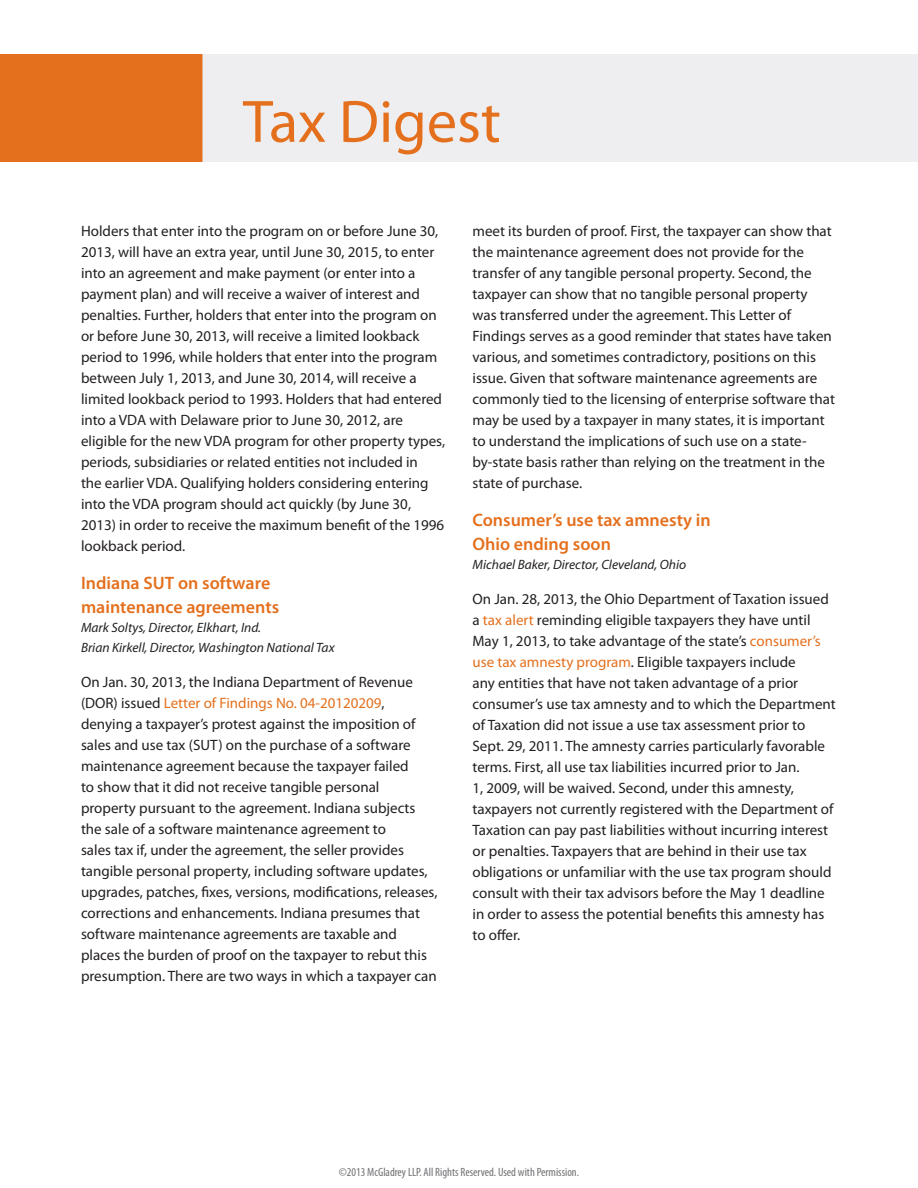
<style>
.page{position:relative;width:918px;height:1188px;background:#fff}
.page>*{position:absolute;margin:0;border:0;box-sizing:border-box;transform-origin:0 0}
.t1{font:60.3px "Myriad Pro";color:#e4701e}
.t2{font:600 18px/24px "Myriad Pro";color:#e4701e}
.t3{font:15px/21px "Myriad Pro";color:#231f20}
.t4{font:italic 13.5px/19.8px "Myriad Pro";color:#231f20}
.t5{font:condensed 12px "Myriad Pro";color:#717074}
.s1{color:#e4701e}
</style>
<div class="page">
<div style="left:202px;top:54px;width:716px;height:108px;background:#eeeef0"></div>
<div style="left:0;top:54px;width:202px;height:108px;background:#e4701e"></div>
<h1 class="t1" style="left:243px;top:84px;width:259px">Tax Digest</h1>
<p class="t3" style="left:81px;top:220px;width:366px">Holders that enter into the program on or before June 30, 2013, will have an extra year, until June 30, 2015, to enter into an agreement and make payment (or enter into a payment plan) and will receive a waiver of interest and penalties. Further, holders that enter into the program on or before June 30, 2013, will receive a limited lookback period to 1996, while holders that enter into the program between July 1, 2013, and June 30, 2014, will receive a limited lookback period to 1993. Holders that had entered into a VDA with Delaware prior to June 30, 2012, are eligible for the new VDA program for other property types, periods, subsidiaries or related entities not included in<br>the earlier VDA. Qualifying holders considering entering into the VDA program should act quickly (by June 30, 2013) in order to receive the maximum benefit of the 1996 lookback period.</p>
<p class="t2" style="left:81px;top:570px;width:200px">Indiana SUT on software maintenance agreements</p>
<p class="t4" style="left:81px;top:618px;width:255px">Mark Soltys, Director, Elkhart, Ind.<br>Brian Kirkell, Director, Washington National Tax</p>
<p class="t3" style="left:81px;top:671px;width:358px">On Jan. 30, 2013, the Indiana Department of Revenue (DOR) issued <span class="s1">Letter of Findings No. 04-20120209</span>, denying a taxpayer’s protest against the imposition of sales and use tax (SUT) on the purchase of a software maintenance agreement because the taxpayer failed<br>to show that it did not receive tangible personal property pursuant to the agreement. Indiana subjects the sale of a software maintenance agreement to<br>sales tax if, under the agreement, the seller provides tangible personal property, including software updates, upgrades, patches, fixes, versions, modifications, releases, corrections and enhancements. Indiana presumes that software maintenance agreements are taxable and places the burden of proof on the taxpayer to rebut this presumption. There are two ways in which a taxpayer can</p>
<p class="t3" style="left:472px;top:220px;width:364px">meet its burden of proof. First, the taxpayer can show that the maintenance agreement does not provide for the transfer of any tangible personal property. Second, the taxpayer can show that no tangible personal property was transferred under the agreement. This Letter of Findings serves as a good reminder that states have taken various, and sometimes contradictory, positions on this issue. Given that software maintenance agreements are commonly tied to the licensing of enterprise software that may be used by a taxpayer in many states, it is important to understand the implications of such use on a state&shy;by-state basis rather than relying on the treatment in the state of purchase.</p>
<p class="t2" style="left:472px;top:507px;width:240px">Consumer’s use tax amnesty in<br>Ohio ending soon</p>
<p class="t4" style="left:472px;top:555px;width:215px">Michael Baker, Director, Cleveland, Ohio</p>
<p class="t3" style="left:472px;top:588px;width:365px">On Jan. 28, 2013, the Ohio Department of Taxation issued a <span class="s1">tax alert</span> reminding eligible taxpayers they have until May 1, 2013, to take advantage of the state’s <span class="s1">consumer’s use tax amnesty program</span>. Eligible taxpayers include<br>any entities that have not taken advantage of a prior consumer’s use tax amnesty and to which the Department of Taxation did not issue a use tax assessment prior to Sept. 29, 2011. The amnesty carries particularly favorable terms. First, all use tax liabilities incurred prior to Jan.<br>1, 2009, will be waived. Second, under this amnesty, taxpayers not currently registered with the Department of Taxation can pay past liabilities without incurring interest or penalties. Taxpayers that are behind in their use tax obligations or unfamiliar with the use tax program should consult with their tax advisors before the May 1 deadline in order to assess the potential benefits this amnesty has to offer.</p>
<p class="t5" style="left:339px;top:1166px;width:242px">©2013 McGladrey LLP. All Rights Reserved. Used with Permission.</p>
</div>
